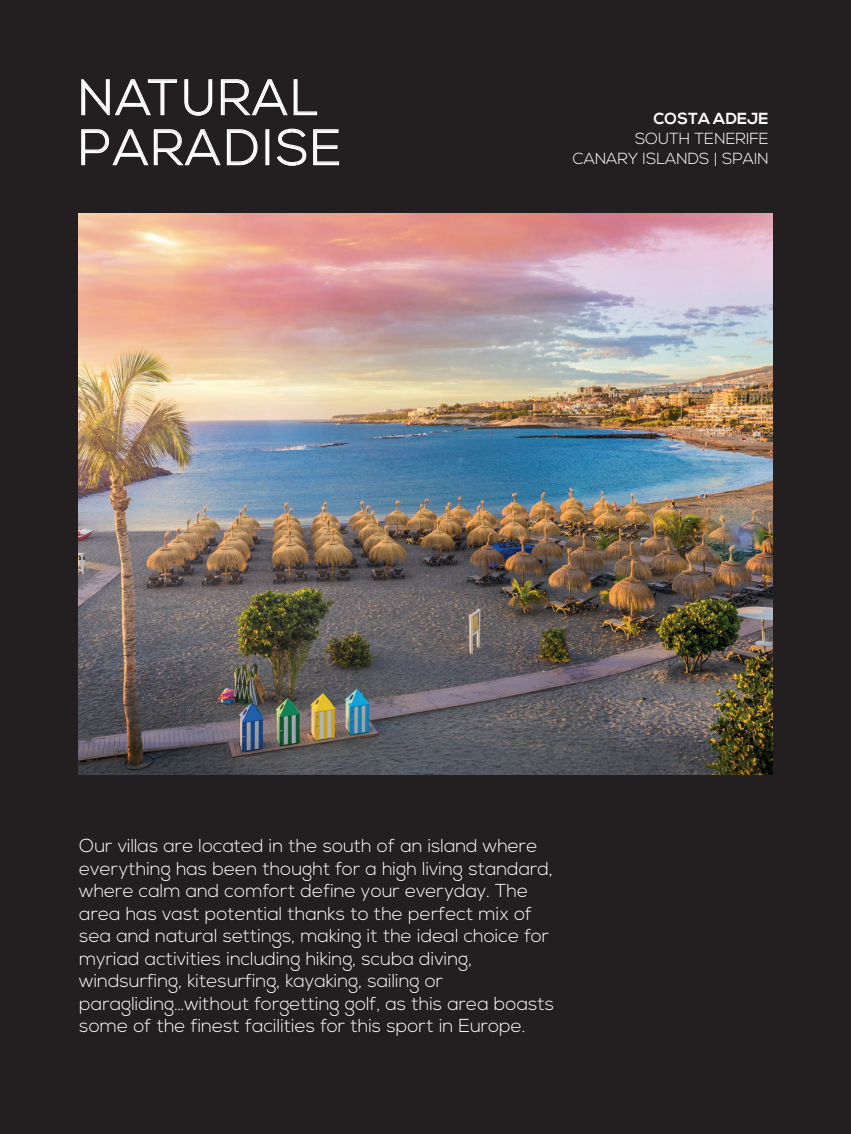
<style>
.page{position:relative;width:851px;height:1134px;background:#fff}
.page>*{position:absolute;margin:0;border:0;box-sizing:border-box;transform-origin:0 0}
.t1{font:300 49.75px/50px "Nexa";letter-spacing:.05em;color:#fff}
.t2{font:300 18.75px/22.5px "Nexa";color:#fff}
.t3{font:300 16px/20px "Nexa";color:#fff;text-align:right}
.t4{font:700 16px "Nexa";letter-spacing:.005em;color:#fff}
</style>
<div class="page">
<div style="left:0;top:0;width:850px;height:1134px;background:#231f20"></div>
<svg style="left:81px;top:79px;width:96px;height:37px"></svg>
<svg style="left:184px;top:79px;width:29px;height:37px"></svg>
<svg style="left:220px;top:79px;width:98px;height:37px"></svg>
<svg style="left:81px;top:129px;width:177px;height:37px"></svg>
<div style="left:265px;top:129px;width:4px;height:36px;border:1px solid #fff"></div>
<svg style="left:276px;top:128px;width:63px;height:38px"></svg>
<img style="left:79px;top:214px;width:693px;height:561px">
<h1 class="t1" style="left:79px;top:75px;width:264px">NATURAL<br>PARADISE</h1>
<p class="t4" style="left:653px;top:110px;width:117px">COSTA ADEJE</p>
<p class="t3" style="left:573px;top:129px;width:197px">SOUTH TENERIFE<br>CANARY ISLANDS | SPAIN</p>
<p class="t2" style="left:79px;top:836px;width:476px">Our villas are located in the south of an island where everything has been thought for a high living standard, where calm and comfort define your everyday. The area has vast potential thanks to the perfect mix of sea and natural settings, making it the ideal choice for myriad activities including hiking, scuba diving, windsurfing, kitesurfing, kayaking, sailing or paragliding…without forgetting golf, as this area boasts some of the finest facilities for this sport in Europe.</p>
</div>
